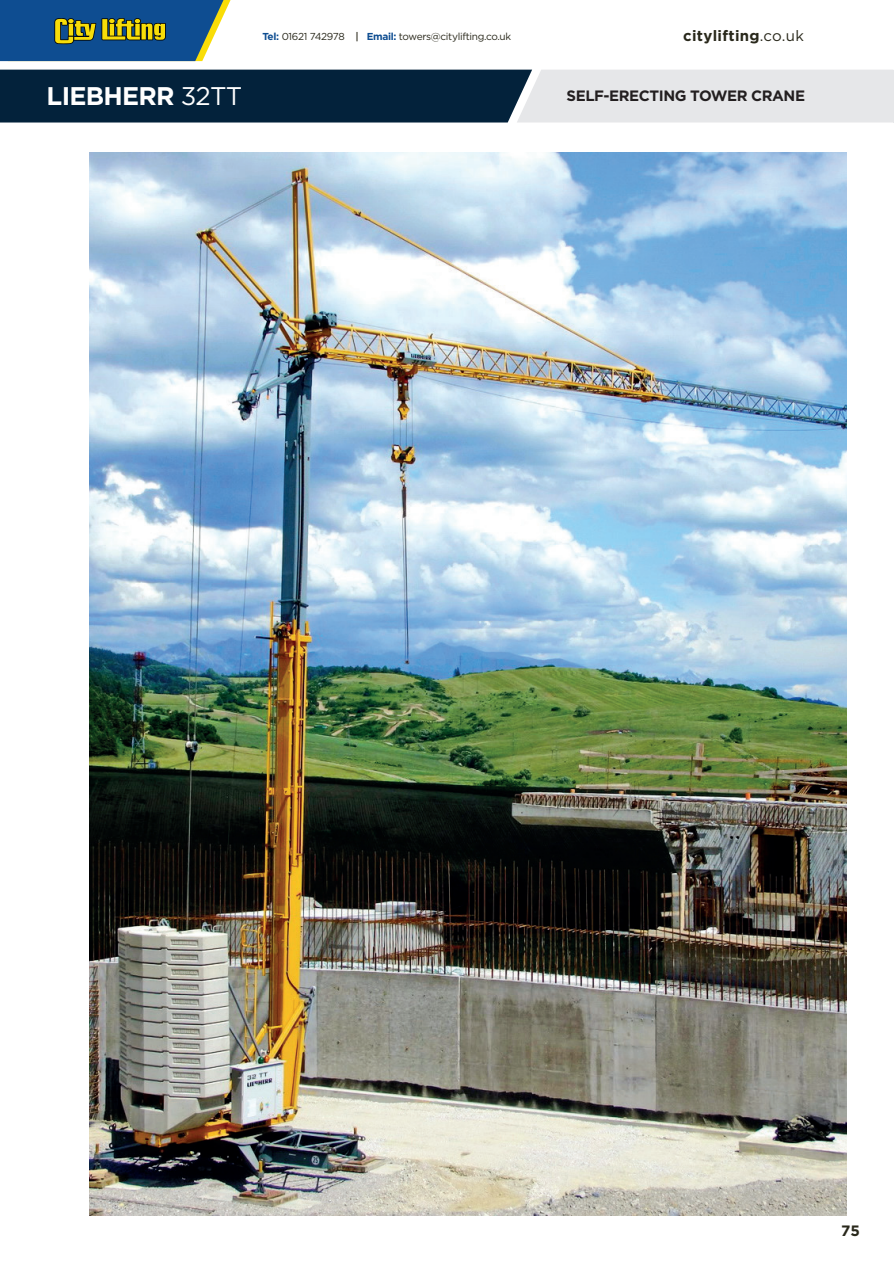
<style>
.page{position:relative;width:894px;height:1264px;background:#fff}
.page>*{position:absolute;margin:0;border:0;box-sizing:border-box;transform-origin:0 0}
.t1{font:700 25.5px "Gotham";letter-spacing:-.03em;color:#fff}
.t2{font:700 15px "Gotham";letter-spacing:-.03em;color:#231f20}
.t3{font:700 15px "Gotham";letter-spacing:.02em;color:#29281b}
.t4{font:10.05px "Gotham";letter-spacing:-.03em;color:#29281b}
.s1{font-weight:700;color:#0e4d91}
.s2{font-weight:500}
.s3{font-weight:400}
</style>
<div class="page">
<img style="left:89px;top:153px;width:757px;height:1062px">
<svg style="left:0;top:70px;width:893px;height:52px;background:#627483"></svg>
<hr style="left:893px;top:70px;width:1px;height:52px;background:#e6e7e9">
<svg style="left:0;top:0;width:231px;height:61px;background:#376480"></svg>
<p class="t4" style="left:262px;top:30px;width:250px"><span class="s1">Tel:</span> 01621 742978 <span class="s2">|</span> <span class="s1">Email:</span> towers@citylifting.co.uk</p>
<h2 class="t3" style="left:683px;top:25px;width:122px">citylifting<span class="s3">.co.uk</span></h2>
<h1 class="t1" style="left:47px;top:79px;width:197px">LIEBHERR <span class="s3">32TT</span></h1>
<h2 class="t2" style="left:566px;top:86px;width:240px">SELF-ERECTING TOWER CRANE</h2>
<h2 class="t3" style="left:841px;top:1220px;width:20px">75</h2>
</div>
